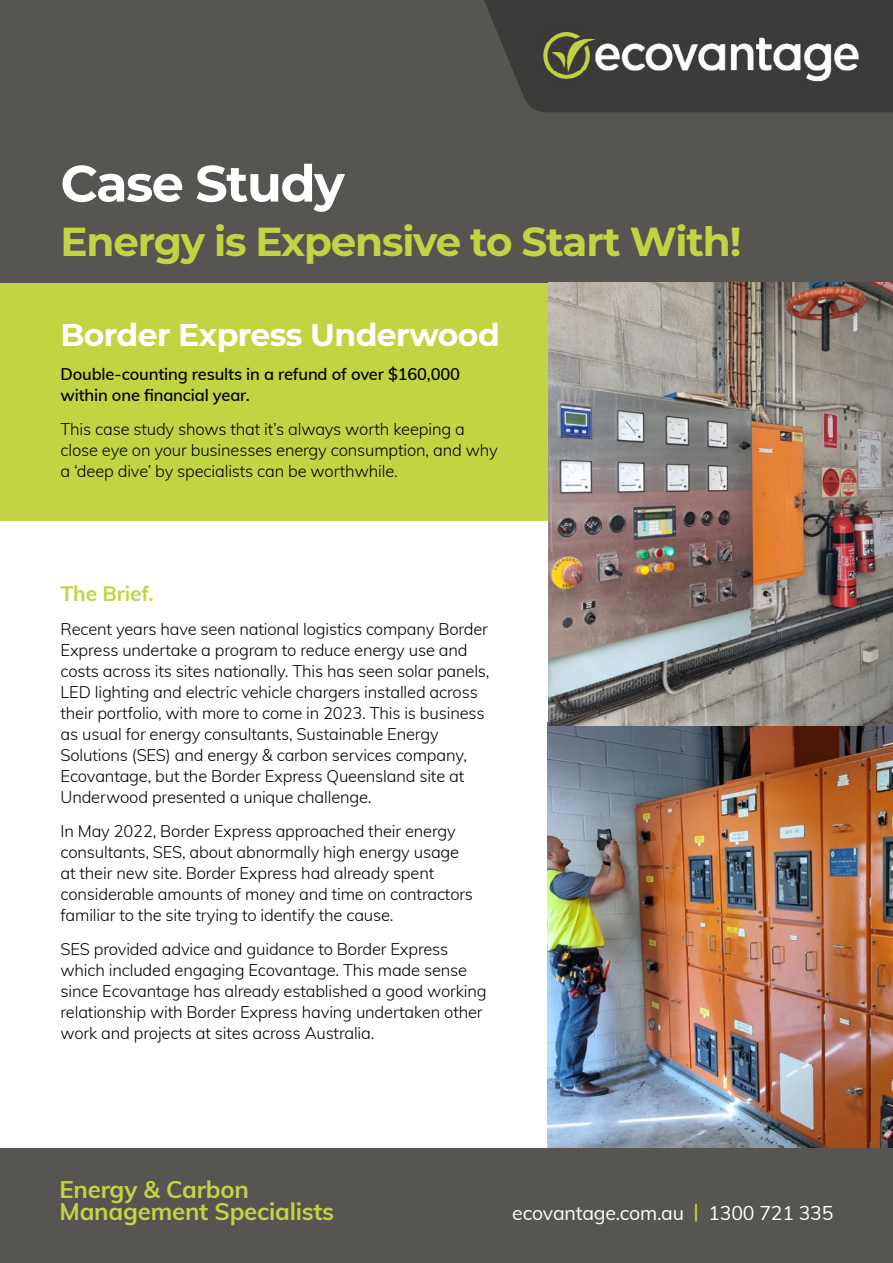
<style>
.page{position:relative;width:893px;height:1263px;background:#fff}
.page>*{position:absolute;margin:0;border:0;box-sizing:border-box;transform-origin:0 0}
.t1{font:700 51px "Montserrat";letter-spacing:-.03em;color:#fff}
.t2{font:700 40.5px "Montserrat";letter-spacing:-.03em;color:#c3d443}
.t3{font:700 31.5px "Montserrat";letter-spacing:-.02em;color:#fff}
.t4{font:700 24px/22.5px "Muli";letter-spacing:-.01em;color:#c3d443}
.t5{font:700 21px "Muli";letter-spacing:-.01em;color:#c3d443}
.t6{font:19.5px "Muli";letter-spacing:-.01em;color:#fff}
.t7{font:300 16.5px/21px "Muli";letter-spacing:-.01em;color:#000}
.t8{font:600 16.5px/21px "Muli";letter-spacing:-.01em;color:#000}
.s1{font-weight:600;color:#c3d443}
</style>
<div class="page">
<img style="left:547px;top:723px;width:346px;height:425px">
<div style="left:0;top:279px;width:893px;height:242px;background:#c3d443"></div>
<div style="left:0;top:0;width:893px;height:282px;background:#565552"></div>
<svg style="left:484px;top:0;width:409px;height:112px;fill:#3b3c39"></svg>
<img style="left:525px;top:13px;width:351px;height:86px">
<div style="left:0;top:1148px;width:893px;height:115px;background:#565552"></div>
<img style="left:548px;top:282px;width:345px;height:443px">
<h1 class="t1" style="left:61px;top:147px;width:286px">Case Study</h1>
<h2 class="t2" style="left:61px;top:212px;width:682px">Energy is Expensive to Start With!</h2>
<h3 class="t3" style="left:61px;top:312px;width:441px">Border Express Underwood</h3>
<p class="t8" style="left:61px;top:363px;width:401px">Double-counting results in a refund of over $160,000 within one financial year.</p>
<p class="t7" style="left:61px;top:417px;width:439px">This case study shows that it’s always worth keeping a close eye on your businesses energy consumption, and why a ‘deep dive’ by specialists can be worthwhile.</p>
<p class="t5" style="left:61px;top:578px;width:95px">The Brief.</p>
<p class="t7" style="left:61px;top:618px;width:430px">Recent years have seen national logistics company Border Express undertake a program to reduce energy use and costs across its sites nationally. This has seen solar panels, LED lighting and electric vehicle chargers installed across their portfolio, with more to come in 2023. This is business as usual for energy consultants, Sustainable Energy Solutions (SES) and energy &amp; carbon services company, Ecovantage, but the Border Express Queensland site at Underwood presented a unique challenge.</p>
<p class="t7" style="left:61px;top:820px;width:414px">In May 2022, Border Express approached their energy consultants, SES, about abnormally high energy usage at their new site. Border Express had already spent considerable amounts of money and time on contractors familiar to the site trying to identify the cause.</p>
<p class="t7" style="left:61px;top:937px;width:427px">SES provided advice and guidance to Border Express which included engaging Ecovantage. This made sense since Ecovantage has already established a good working relationship with Border Express having undertaken other work and projects at sites across Australia.</p>
<h3 class="t4" style="left:60px;top:1177px;width:276px">Energy &amp; Carbon<br>Management Specialists</h3>
<p class="t6" style="left:512px;top:1199px;width:323px">ecovantage.com.au <span class="s1">|</span> 1300 721 335</p>
</div>
